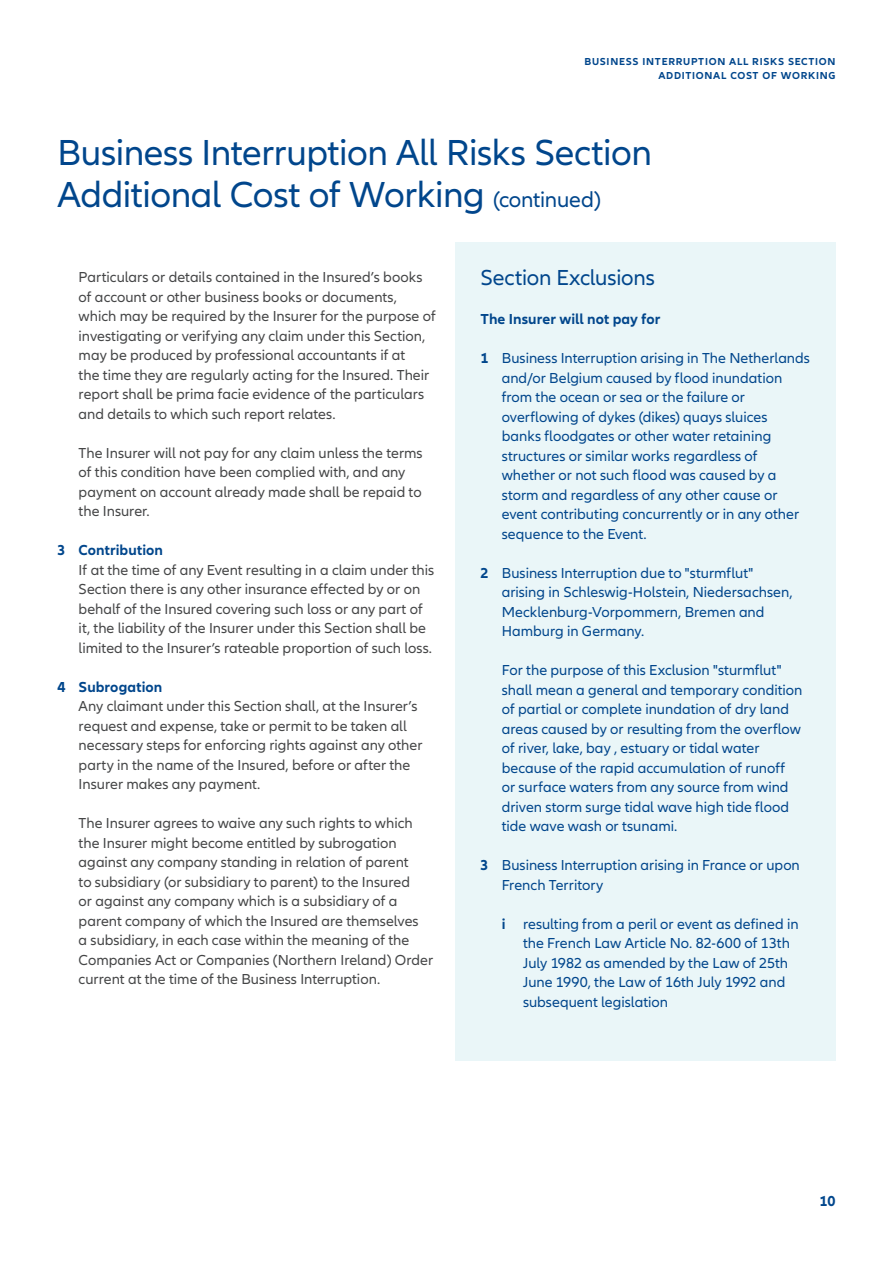
<style>
.page{position:relative;width:893px;height:1263px;background:#fff}
.page>*{position:absolute;margin:0;border:0;box-sizing:border-box;transform-origin:0 0}
.t1{font:37.5px/42px "Allianz Neo";letter-spacing:-.01em;color:#01468c}
.t2{font:22.5px "Allianz Neo";letter-spacing:-.005em;color:#01468c}
.t3{font:15px/19.5px "Allianz Neo";color:#454647}
.t4{font:15px/19.5px "Allianz Neo";color:#01468c}
.t5{font:700 15px "Allianz Neo";letter-spacing:.005em;color:#01468c}
.t6{font:700 10.5px/13.5px "Allianz Neo";letter-spacing:.07em;color:#01468c;text-align:right}
.s1{font-size:22.5px}
.s2{font-weight:700}
</style>
<div class="page">
<div style="left:455px;top:242px;width:381px;height:818px;background:#eaf6f8"></div>
<p class="t6" style="left:584px;top:55px;width:253px">BUSINESS INTERRUPTION ALL RISKS SECTION<br>ADDITIONAL COST OF WORKING</p>
<h1 class="t1" style="left:57px;top:133px;width:596px">Business Interruption All Risks Section<br>Additional Cost of Working <span class="s1">(continued)</span></h1>
<p class="t3" style="left:79px;top:268px;width:359px">Particulars or details contained in the Insured’s books of account or other business books or documents, which may be required by the Insurer for the purpose of investigating or verifying any claim under this Section, may be produced by professional accountants if at<br>the time they are regularly acting for the Insured. Their report shall be prima facie evidence of the particulars and details to which such report relates.</p>
<p class="t3" style="left:79px;top:443px;width:346px">The Insurer will not pay for any claim unless the terms of this condition have been complied with, and any payment on account already made shall be repaid to the Insurer.</p>
<p class="t5" style="left:57px;top:541px;width:107px">3 Contribution</p>
<p class="t3" style="left:79px;top:560px;width:357px">If at the time of any Event resulting in a claim under this Section there is any other insurance effected by or on behalf of the Insured covering such loss or any part of it, the liability of the Insurer under this Section shall be limited to the Insurer’s rateable proportion of such loss.</p>
<p class="t5" style="left:57px;top:678px;width:106px">4 Subrogation</p>
<p class="t3" style="left:79px;top:697px;width:345px">Any claimant under this Section shall, at the Insurer’s request and expense, take or permit to be taken all necessary steps for enforcing rights against any other party in the name of the Insured, before or after the Insurer makes any payment.</p>
<p class="t3" style="left:79px;top:814px;width:356px">The Insurer agrees to waive any such rights to which the Insurer might become entitled by subrogation against any company standing in relation of parent<br>to subsidiary (or subsidiary to parent) to the Insured<br>or against any company which is a subsidiary of a parent company of which the Insured are themselves<br>a subsidiary, in each case within the meaning of the Companies Act or Companies (Northern Ireland) Order current at the time of the Business Interruption.</p>
<h2 class="t2" style="left:480px;top:265px;width:176px">Section Exclusions</h2>
<p class="t5" style="left:480px;top:310px;width:181px">The Insurer will not pay for</p>
<p class="t4" style="left:502px;top:349px;width:310px;text-indent:-21px"><span class="s2">1</span> Business Interruption arising in The Netherlands and/or Belgium caused by flood inundation from the ocean or sea or the failure or overflowing of dykes (dikes) quays sluices banks floodgates or other water retaining structures or similar works regardless of whether or not such flood was caused by a storm and regardless of any other cause or event contributing concurrently or in any other sequence to the Event.</p>
<p class="t4" style="left:502px;top:563px;width:292px;text-indent:-21px"><span class="s2">2</span> Business Interruption due to "sturmflut" arising in Schleswig-Holstein, Niedersachsen, Mecklenburg-Vorpommern, Bremen and Hamburg in Germany.</p>
<p class="t4" style="left:502px;top:661px;width:302px">For the purpose of this Exclusion "sturmflut" shall mean a general and temporary condition of partial or complete inundation of dry land areas caused by or resulting from the overflow of river, lake, bay , estuary or tidal water because of the rapid accumulation of runoff or surface waters from any source from wind driven storm surge tidal wave high tide flood tide wave wash or tsunami.</p>
<p class="t4" style="left:502px;top:856px;width:300px;text-indent:-21px"><span class="s2">3</span> Business Interruption arising in France or upon<br>French Territory</p>
<p class="t4" style="left:523px;top:914px;width:277px;text-indent:-21px"><span class="s2">i</span> resulting from a peril or event as defined in the French Law Article No. 82-600 of 13th July 1982 as amended by the Law of 25th June 1990, the Law of 16th July 1992 and subsequent legislation</p>
<p class="t5" style="left:819px;top:1192px;width:18px">10</p>
</div>
